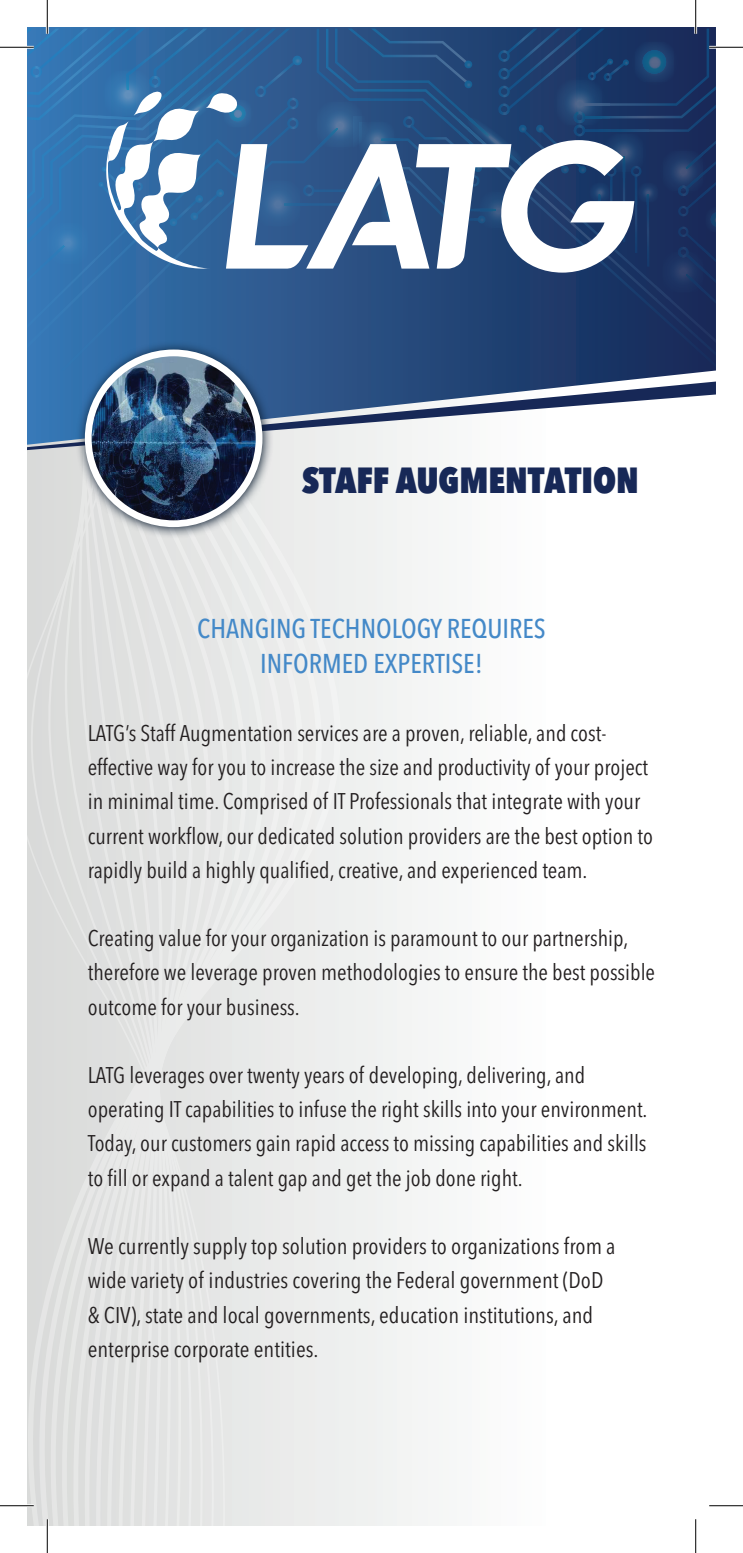
<style>
.page{position:relative;width:743px;height:1553px;background:#fff}
.page>*{position:absolute;margin:0;border:0;box-sizing:border-box;transform-origin:0 0}
.t1{font:800 condensed 36px "Avenir Next LT Pro";color:#172857}
.t2{font:500 condensed 27px/34.2px "Avenir Next LT Pro";color:#4489c8;text-align:center}
.t3{font:condensed 22.5px/34.2px "Avenir Next LT Pro";color:#231f20}
</style>
<div class="page">
<div style="left:391px;top:450px;width:22px;height:1076px;background:#f3f4f3"></div>
<div style="left:365px;top:450px;width:26px;height:1076px;background:#f0f2f2"></div>
<div style="left:339px;top:450px;width:26px;height:1076px;background:#eef0ef"></div>
<div style="left:312px;top:450px;width:27px;height:1076px;background:#edeeee"></div>
<div style="left:286px;top:450px;width:26px;height:1076px;background:#ecedec"></div>
<div style="left:270px;top:450px;width:16px;height:1076px;background:#eaebea"></div>
<svg style="left:27px;top:450px;width:243px;height:1076px;background:#e2e3e2"></svg>
<svg style="left:27px;top:27px;width:689px;height:368px;background:#325787"></svg>
<svg style="left:342px;top:356px;width:374px;height:11px;background:#1f3c6d"></svg>
<svg style="left:342px;top:343px;width:374px;height:13px;background:#1f3c6d"></svg>
<svg style="left:342px;top:304px;width:374px;height:39px;background:#1f3c6d"></svg>
<svg style="left:27px;top:304px;width:34px;height:44px"></svg>
<svg style="left:61px;top:304px;width:281px;height:66px;background:#2f6198"></svg>
<svg style="left:27px;top:381px;width:688px;height:69px"></svg>
<svg style="left:27px;top:29px;width:689px;height:275px"></svg>
<svg style="left:76px;top:340px;width:198px;height:199px;background:#86a0ba"></svg>
<img style="left:88px;top:356px;width:171px;height:168px">
<div style="left:85px;top:349px;width:177px;height:178px;border:7px solid #fff;border-radius:50%"></div>
<hr style="left:0;top:46px;width:34px;height:3px;background:#fff">
<hr style="left:709px;top:46px;width:33px;height:3px;background:#fff">
<hr style="left:0;top:1504px;width:34px;height:3px;background:#fff">
<hr style="left:46px;top:0;width:3px;height:34px;background:#fff">
<hr style="left:46px;top:1519px;width:3px;height:33px;background:#fff">
<hr style="left:694px;top:0;width:3px;height:34px;background:#fff">
<hr style="left:0;top:47px;width:34px;height:1px;background:#000">
<hr style="left:709px;top:47px;width:33px;height:1px;background:#000">
<hr style="left:0;top:1505px;width:34px;height:1px;background:#000">
<hr style="left:709px;top:1505px;width:33px;height:1px;background:#000">
<hr style="left:47px;top:0;width:1px;height:34px;background:#000">
<hr style="left:47px;top:1519px;width:1px;height:33px;background:#000">
<hr style="left:695px;top:0;width:1px;height:34px;background:#000">
<hr style="left:695px;top:1519px;width:1px;height:33px;background:#000">
<h1 class="t1" style="left:302px;top:457px;width:338px">STAFF AUGMENTATION</h1>
<p class="t2" style="left:197px;top:611px;width:350px">CHANGING TECHNOLOGY REQUIRES<br>INFORMED EXPERTISE!</p>
<p class="t3" style="left:88px;top:716px;width:566px">LATG’s Staff Augmentation services are a proven, reliable, and cost&shy;effective way for you to increase the size and productivity of your project in minimal time. Comprised of IT Professionals that integrate with your current workflow, our dedicated solution providers are the best option to rapidly build a highly qualified, creative, and experienced team.</p>
<p class="t3" style="left:88px;top:921px;width:568px">Creating value for your organization is paramount to our partnership, therefore we leverage proven methodologies to ensure the best possible outcome for your business.</p>
<p class="t3" style="left:88px;top:1058px;width:561px">LATG leverages over twenty years of developing, delivering, and operating IT capabilities to infuse the right skills into your environment.<br>Today, our customers gain rapid access to missing capabilities and skills to fill or expand a talent gap and get the job done right.</p>
<p class="t3" style="left:88px;top:1229px;width:529px">We currently supply top solution providers to organizations from a wide variety of industries covering the Federal government (DoD &amp; CIV), state and local governments, education institutions, and enterprise corporate entities.</p>
</div>
